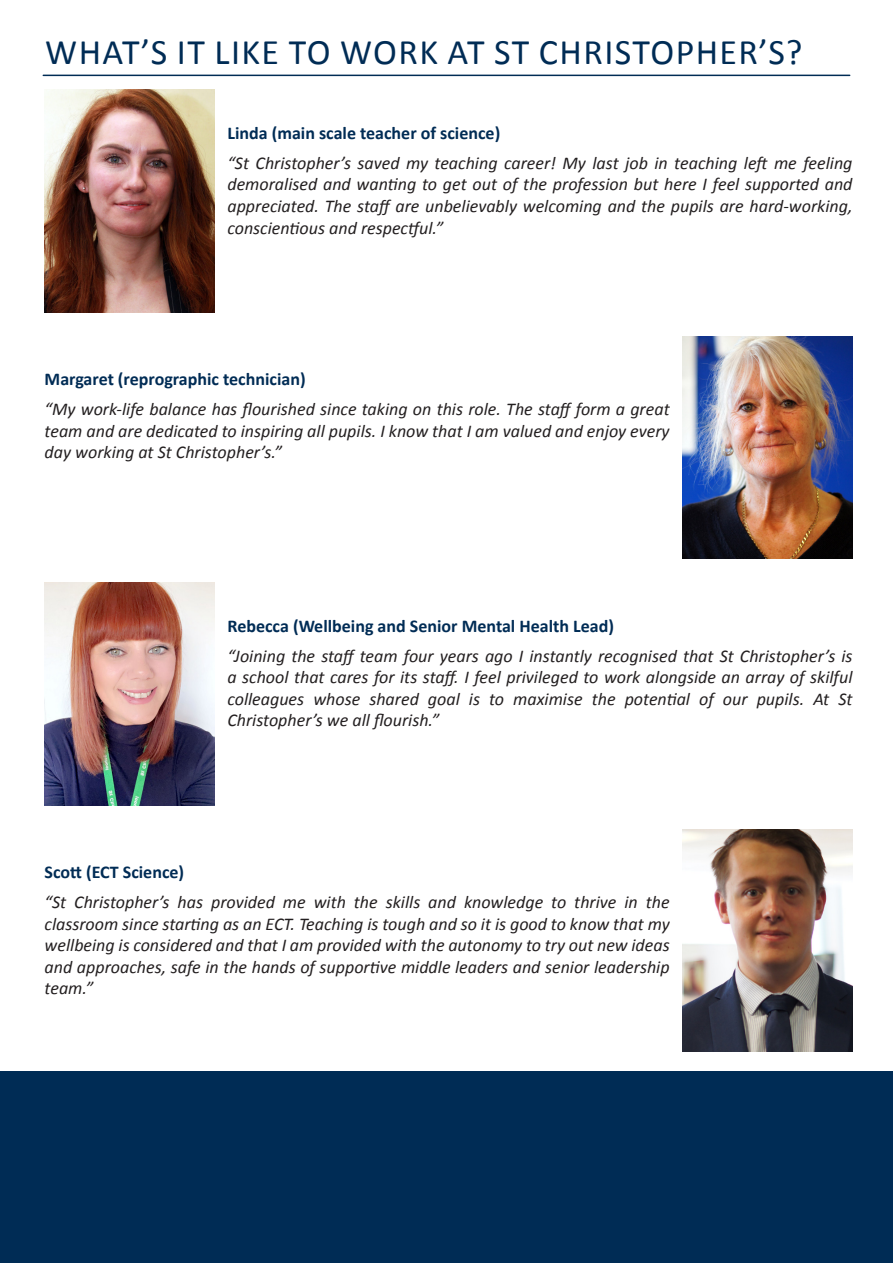
<style>
.page{position:relative;width:893px;height:1263px;background:#fff}
.page>*{position:absolute;margin:0;border:0;box-sizing:border-box;transform-origin:0 0}
.t1{font:36px "Calibri";letter-spacing:.04em;color:#002c55}
.t2{font:italic 18px/21.6px "Calibri";color:#231f20;text-align:justify}
.t3{font:700 18px "Calibri";color:#002c55}
</style>
<div class="page">
<hr style="left:43px;top:75px;width:807px;height:1px;background:#002c55">
<div style="left:0;top:1071px;width:893px;height:192px;background:#002c55"></div>
<img style="left:45px;top:90px;width:170px;height:222px">
<img style="left:682px;top:336px;width:170px;height:223px">
<img style="left:45px;top:583px;width:170px;height:222px">
<img style="left:682px;top:829px;width:170px;height:223px">
<h1 class="t1" style="left:45px;top:27px;width:759px">WHAT’S IT LIKE TO WORK AT ST CHRISTOPHER’S?</h1>
<p class="t3" style="left:227px;top:120px;width:274px">Linda (main scale teacher of science)</p>
<p class="t2" style="left:227px;top:151px;width:627px">“St Christopher’s saved my teaching career! My last job in teaching left me feeling demoralised and wanting to get out of the profession but here I feel supported and appreciated. The staff are unbelievably welcoming and the pupils are hard-working, conscientious and respectful.”</p>
<p class="t3" style="left:45px;top:366px;width:262px">Margaret (reprographic technician)</p>
<p class="t2" style="left:45px;top:398px;width:627px">“My work-life balance has flourished since taking on this role. The staff form a great team and are dedicated to inspiring all pupils. I know that I am valued and enjoy every day working at St Christopher’s.”</p>
<p class="t3" style="left:227px;top:613px;width:388px">Rebecca (Wellbeing and Senior Mental Health Lead)</p>
<p class="t2" style="left:227px;top:644px;width:627px">“Joining the staff team four years ago I instantly recognised that St Christopher’s is a school that cares for its staff. I feel privileged to work alongside an array of skilful colleagues whose shared goal is to maximise the potential of our pupils. At St Christopher’s we all flourish.”</p>
<p class="t3" style="left:45px;top:859px;width:141px">Scott (ECT Science)</p>
<p class="t2" style="left:45px;top:890px;width:627px">“St Christopher’s has provided me with the skills and knowledge to thrive in the classroom since starting as an ECT. Teaching is tough and so it is good to know that my wellbeing is considered and that I am provided with the autonomy to try out new ideas and approaches, safe in the hands of supportive middle leaders and senior leadership team.”</p>
</div>
